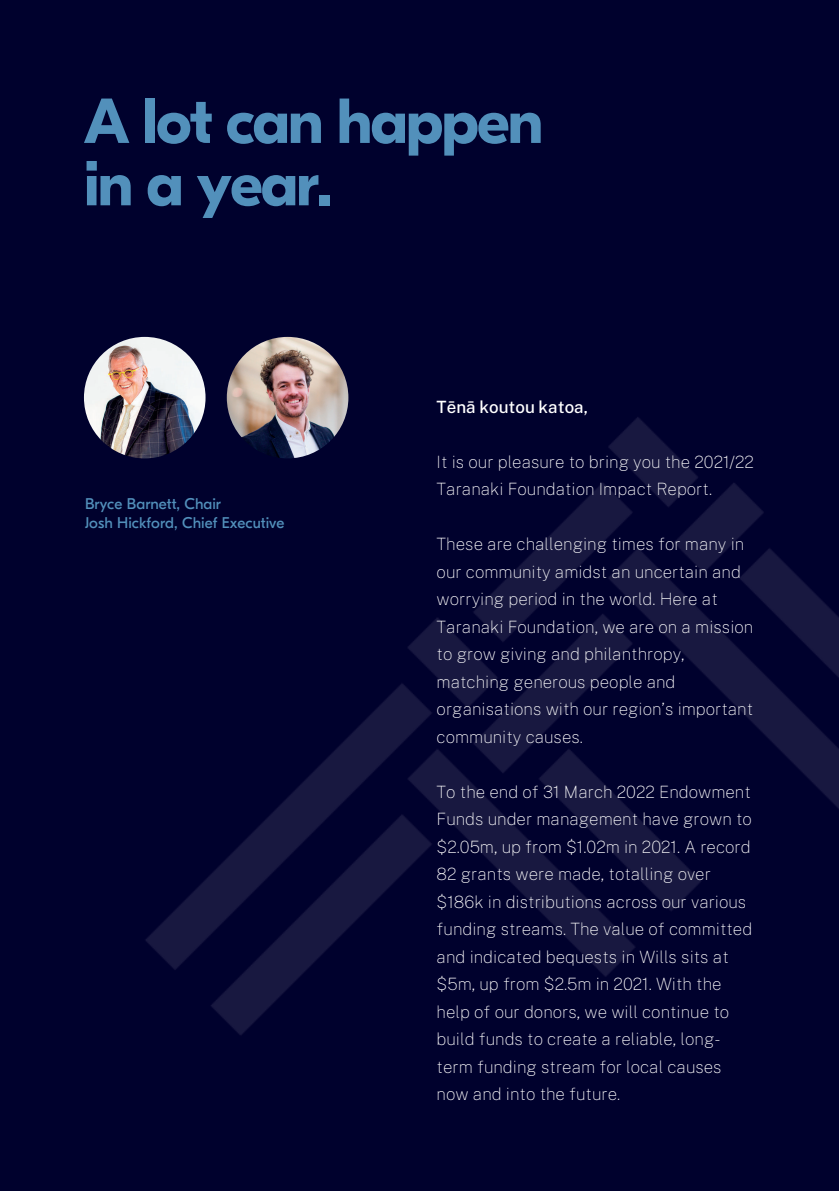
<style>
.page{position:relative;width:839px;height:1191px;background:#fff}
.page>*{position:absolute;margin:0;border:0;box-sizing:border-box;transform-origin:0 0}
.t1{font:700 63.4px/62.4px "GT Eesti Display";letter-spacing:-.03em;color:#5290bb}
.t2{font:100 17px/27.4px "Public Sans";color:#fff}
.t3{font:500 17px "Public Sans";color:#fff}
.t4{font:15.4px/19px "GT Eesti Display";color:#5290bb}
</style>
<div class="page">
<div style="left:0;top:0;width:838px;height:1191px;background:#00012d"></div>
<img style="left:84px;top:336px;width:754px;height:699px">
<img style="left:84px;top:337px;width:121px;height:121px;border-radius:50%">
<img style="left:227px;top:337px;width:121px;height:121px;border-radius:50%">
<h1 class="t1" style="left:84px;top:91px;width:461px">A lot can happen in a year.</h1>
<p class="t4" style="left:85px;top:495px;width:201px">Bryce Barnett, Chair<br>Josh Hickford, Chief Executive</p>
<p class="t3" style="left:436px;top:397px;width:153px">Tēnā koutou katoa,</p>
<p class="t2" style="left:436px;top:448px;width:319px">It is our pleasure to bring you the 2021/22<br>Taranaki Foundation Impact Report.</p>
<p class="t2" style="left:436px;top:530px;width:318px">These are challenging times for many in our community amidst an uncertain and worrying period in the world. Here at Taranaki Foundation, we are on a mission to grow giving and philanthropy, matching generous people and organisations with our region’s important community causes.</p>
<p class="t2" style="left:436px;top:778px;width:317px">To the end of 31 March 2022 Endowment Funds under management have grown to $2.05m, up from $1.02m in 2021. A record 82 grants were made, totalling over $186k in distributions across our various funding streams. The value of committed and indicated bequests in Wills sits at $5m, up from $2.5m in 2021. With the help of our donors, we will continue to build funds to create a reliable, long&shy;term funding stream for local causes now and into the future.</p>
</div>
